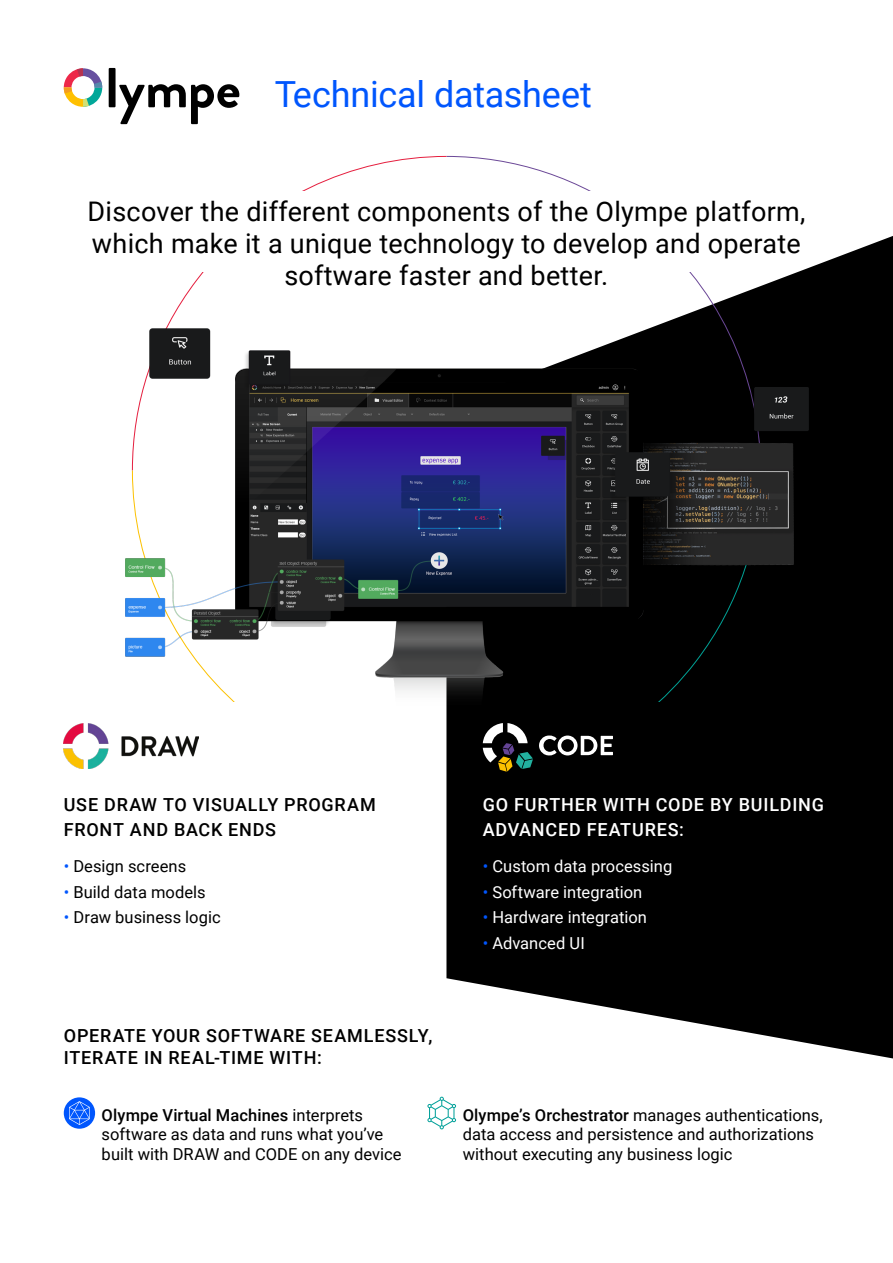
<style>
.page{position:relative;width:893px;height:1263px;background:#fff}
.page>*{position:absolute;margin:0;border:0;box-sizing:border-box;transform-origin:0 0}
.t1{font:36px "Roboto";letter-spacing:-.005em;color:#0056fd}
.t2{font:27px/32.4px "Roboto";letter-spacing:.01em;color:#000;text-align:center}
.t3{font:500 18px/25.5px "Roboto";letter-spacing:.045em;color:#000}
.t4{font:500 18px/25.5px "Roboto";letter-spacing:.045em;color:#fff}
.t5{font:16.5px/19.8px "Roboto";color:#000}
.t6{font:16.5px "Roboto";color:#fff}
.s1{font-family:"Brandon Grotesque";font-weight:700;font-size:56.25px;color:#000}
.s2{color:#0056fd}
.s3{font-weight:500}
</style>
<div class="page">
<svg style="left:446px;top:236px;width:447px;height:822px;background:#1c1c1c"></svg>
<svg style="left:447px;top:156px;width:314px;height:166px"></svg>
<svg style="left:169px;top:156px;width:278px;height:166px"></svg>
<div style="left:166px;top:191px;width:593px;height:81px;background:#fff"></div>
<img style="left:125px;top:322px;width:695px;height:387px">
<img style="left:64px;top:723px;width:135px;height:45px">
<svg style="left:483px;top:723px;width:50px;height:49px"></svg>
<svg style="left:539px;top:735px;width:74px;height:21px"></svg>
<svg style="left:64px;top:68px;width:38px;height:39px"></svg>
<svg style="left:427px;top:1097px;width:29px;height:32px"></svg>
<div style="left:64px;top:1097px;width:31px;height:32px;background:#0056fd;border-radius:50%"></div>
<svg style="left:69px;top:1101px;width:21px;height:24px"></svg>
<h1 class="t1" style="left:105px;top:69px;width:488px"><span class="s1">lympe</span> Technical datasheet</h1>
<h2 class="t2" style="left:88px;top:194px;width:719px">Discover the different components of the Olympe platform, which make it a unique technology to develop and operate software faster and better.</h2>
<p class="t3" style="left:64px;top:791px;width:314px">USE DRAW TO VISUALLY PROGRAM<br>FRONT AND BACK ENDS</p>
<p class="t5" style="left:64px;top:856px;width:124px"><span class="s2">•</span> Design screens</p>
<p class="t5" style="left:64px;top:881px;width:143px"><span class="s2">•</span> Build data models</p>
<p class="t5" style="left:64px;top:907px;width:158px"><span class="s2">•</span> Draw business logic</p>
<p class="t3" style="left:64px;top:1024px;width:370px;line-height:21.6px">OPERATE YOUR SOFTWARE SEAMLESSLY,<br>ITERATE IN REAL-TIME WITH:</p>
<p class="t4" style="left:483px;top:791px;width:343px">GO FURTHER WITH CODE BY BUILDING<br>ADVANCED FEATURES:</p>
<p class="t6" style="left:483px;top:855px;width:191px"><span class="s2">•</span> Custom data processing</p>
<p class="t6" style="left:483px;top:880px;width:161px"><span class="s2">•</span> Software integration</p>
<p class="t6" style="left:483px;top:906px;width:166px"><span class="s2">•</span> Hardware integration</p>
<p class="t6" style="left:483px;top:931px;width:104px"><span class="s2">•</span> Advanced UI</p>
<p class="t5" style="left:102px;top:1104px;width:301px"><span class="s3">Olympe Virtual Machines</span> interprets software as data and runs what you’ve built with DRAW and CODE on any device</p>
<p class="t5" style="left:463px;top:1104px;width:362px"><span class="s3">Olympe’s Orchestrator</span> manages authentications, data access and persistence and authorizations without executing any business logic</p>
</div>
